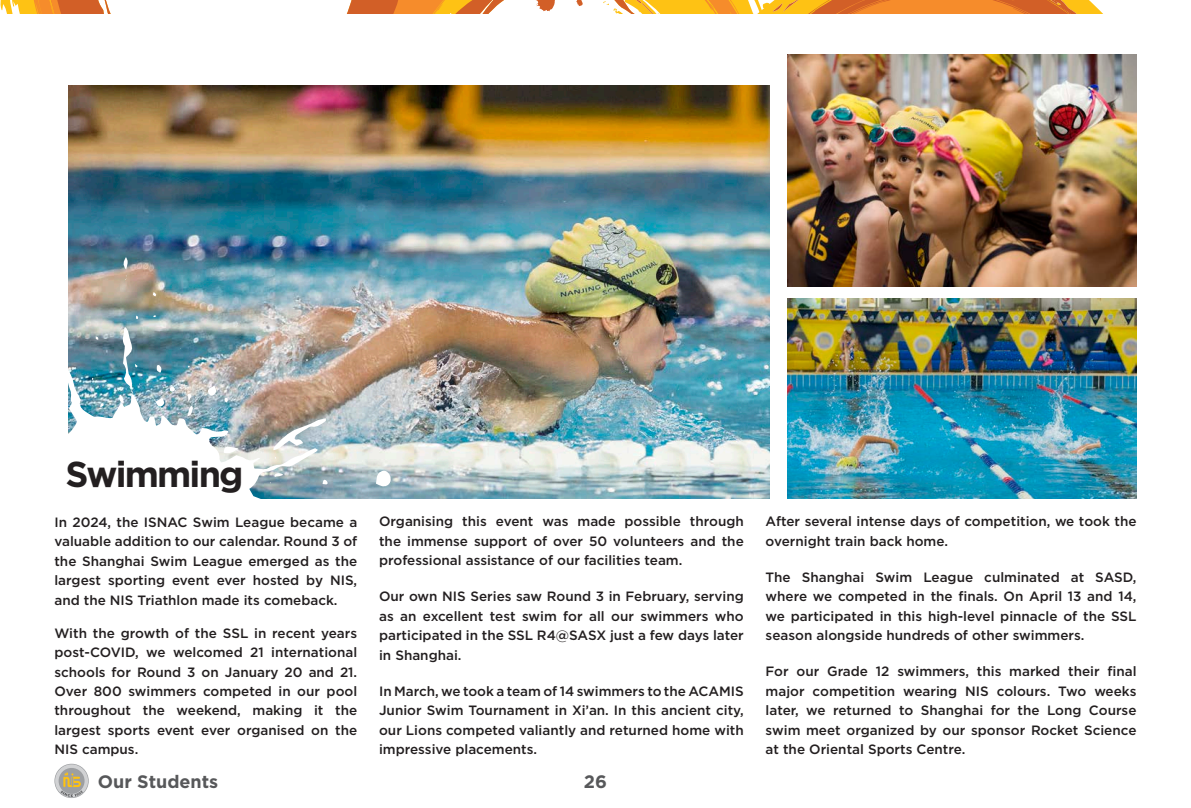
<style>
.page{position:relative;width:1191px;height:808px;background:#fff}
.page>*{position:absolute;margin:0;border:0;box-sizing:border-box;transform-origin:0 0}
.t1{font:700 36px "Gotham";letter-spacing:-.05em;color:#231f20}
.t2{font:700 18px "Gotham";color:#57585a}
.t3{font:500 13.5px/19.5px "Gotham";color:#231f20;text-align:justify}
</style>
<div class="page">
<svg style="left:0;top:0;width:422px;height:13px"></svg>
<svg style="left:422px;top:0;width:680px;height:13px"></svg>
<svg style="left:54px;top:764px;width:35px;height:34px"></svg>
<div style="left:55px;top:764px;width:33px;height:33px;background:#d1d2d4;border-radius:50%"></div>
<div style="left:59px;top:768px;width:26px;height:26px;background:#9d9fa2;border-radius:50%"></div>
<svg style="left:60px;top:772px;width:23px;height:25px"></svg>
<img style="left:68px;top:85px;width:702px;height:413px">
<img style="left:68px;top:347px;width:250px;height:152px">
<svg style="left:376px;top:471px;width:16px;height:16px"></svg>
<svg style="left:224px;top:446px;width:14px;height:8px"></svg>
<svg style="left:207px;top:386px;width:10px;height:10px"></svg>
<svg style="left:156px;top:365px;width:6px;height:8px"></svg>
<svg style="left:322px;top:479px;width:6px;height:6px"></svg>
<svg style="left:153px;top:292px;width:3px;height:4px"></svg>
<svg style="left:100px;top:403px;width:4px;height:5px"></svg>
<svg style="left:224px;top:398px;width:4px;height:4px"></svg>
<svg style="left:269px;top:418px;width:57px;height:32px"></svg>
<svg style="left:152px;top:386px;width:28px;height:28px"></svg>
<svg style="left:270px;top:473px;width:13px;height:10px"></svg>
<svg style="left:122px;top:257px;width:6px;height:23px"></svg>
<svg style="left:187px;top:394px;width:9px;height:23px"></svg>
<svg style="left:119px;top:327px;width:23px;height:77px"></svg>
<img style="left:788px;top:54px;width:348px;height:233px">
<img style="left:788px;top:298px;width:348px;height:200px">
<p class="t1" style="left:66px;top:450px;width:179px">Swimming</p>
<p class="t3" style="left:54px;top:512px;width:304px">In 2024, the ISNAC Swim League became a valuable addition to our calendar. Round 3 of the Shanghai Swim League emerged as the largest sporting event ever hosted by NIS, and the NIS Triathlon made its comeback.</p>
<p class="t3" style="left:54px;top:623px;width:304px">With the growth of the SSL in recent years post-COVID, we welcomed 21 international schools for Round 3 on January 20 and 21.<br>Over 800 swimmers competed in our pool throughout the weekend, making it the largest sports event ever organised on the NIS campus.</p>
<p class="t3" style="left:379px;top:512px;width:366px">Organising this event was made possible through the immense support of over 50 volunteers and the professional assistance of our facilities team.</p>
<p class="t3" style="left:379px;top:587px;width:366px">Our own NIS Series saw Round 3 in February, serving as an excellent test swim for all our swimmers who participated in the SSL R4@SASX just a few days later in Shanghai.</p>
<p class="t3" style="left:379px;top:681px;width:366px">In March, we took a team of 14 swimmers to the ACAMIS Junior Swim Tournament in Xi’an. In this ancient city, our Lions competed valiantly and returned home with impressive placements.</p>
<h2 class="t2" style="left:98px;top:770px;width:122px">Our Students</h2>
<h2 class="t2" style="left:584px;top:770px;width:25px">26</h2>
<p class="t3" style="left:765px;top:512px;width:372px">After several intense days of competition, we took the overnight train back home.</p>
<p class="t3" style="left:765px;top:567px;width:372px">The Shanghai Swim League culminated at SASD, where we competed in the finals. On April 13 and 14, we participated in this high-level pinnacle of the SSL season alongside hundreds of other swimmers.</p>
<p class="t3" style="left:765px;top:662px;width:372px">For our Grade 12 swimmers, this marked their final major competition wearing NIS colours. Two weeks later, we returned to Shanghai for the Long Course swim meet organized by our sponsor Rocket Science at the Oriental Sports Centre.</p>
</div>
